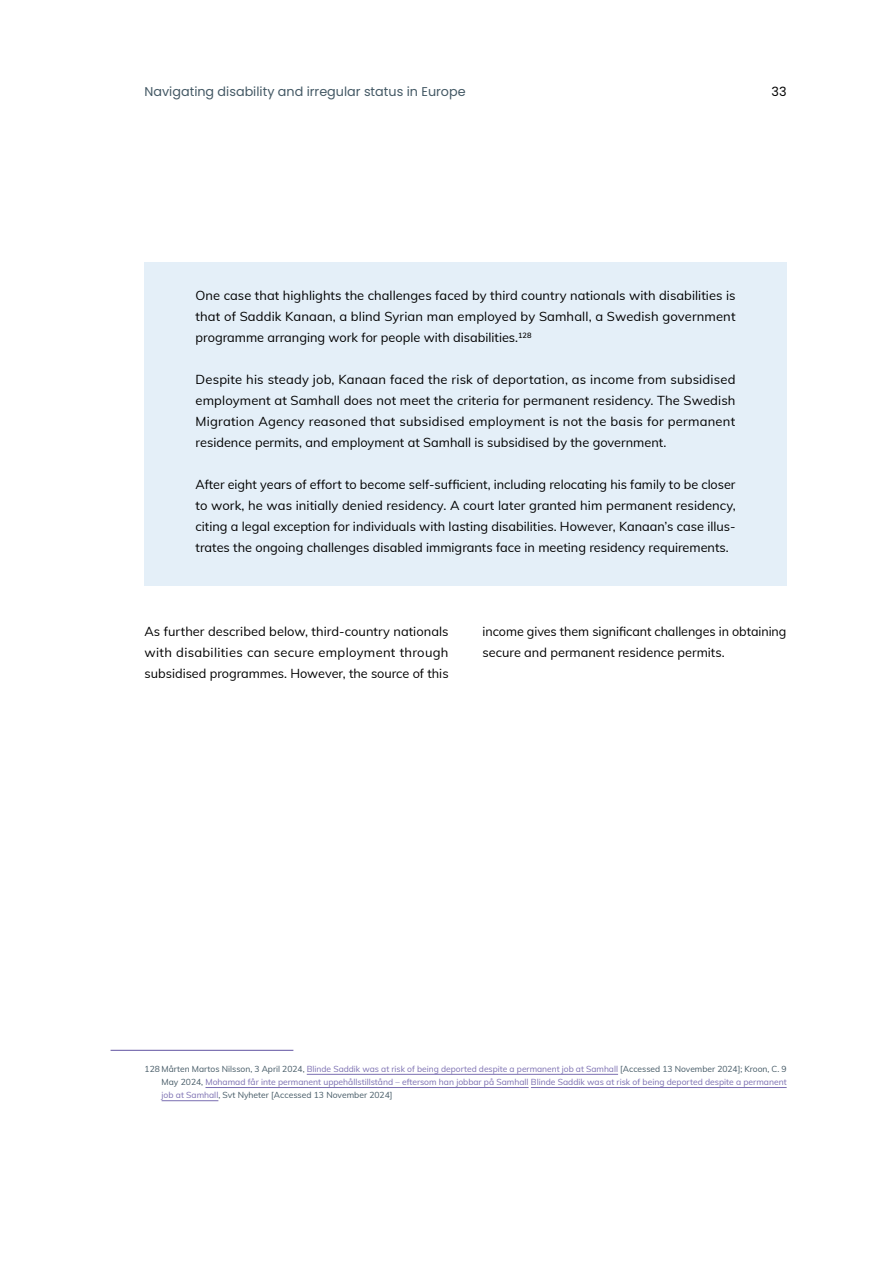
<style>
.page{position:relative;width:893px;height:1263px;background:#fff}
.page>*{position:absolute;margin:0;border:0;box-sizing:border-box;transform-origin:0 0}
.t1{font:12.75px/21px "Muli";color:#000;text-align:justify}
.t2{font:12.75px "Poppins";color:#445965}
.t3{font:12.75px "Poppins";color:#000}
.t4{font:8.55px/13.2px "Muli";color:#7b6fb1;text-align:justify}
.s1{color:#445965}
</style>
<div class="page">
<hr style="left:111px;top:1050px;width:182px;height:1px;background:#7b6fb1">
<hr style="left:307px;top:1074px;width:311px;height:1px;background:#7b6fb1">
<hr style="left:205px;top:1087px;width:324px;height:1px;background:#7b6fb1">
<hr style="left:531px;top:1087px;width:256px;height:1px;background:#7b6fb1">
<hr style="left:162px;top:1100px;width:56px;height:1px;background:#7b6fb1">
<div style="left:145px;top:262px;width:642px;height:113px;background:#e4eff8"></div>
<div style="left:145px;top:346px;width:642px;height:134px;background:#e4eff8"></div>
<div style="left:145px;top:451px;width:642px;height:134px;background:#e4eff8"></div>
<p class="t2" style="left:145px;top:84px;width:323px">Navigating disability and irregular status in Europe</p>
<p class="t3" style="left:772px;top:84px;width:17px">33</p>
<p class="t1" style="left:196px;top:285px;width:541px">One case that highlights the challenges faced by third country nationals with disabilities is that of Saddik Kanaan, a blind Syrian man employed by Samhall, a Swedish government programme arranging work for people with disabilities.<sup>128</sup></p>
<p class="t1" style="left:196px;top:369px;width:541px">Despite his steady job, Kanaan faced the risk of deportation, as income from subsidised employment at Samhall does not meet the criteria for permanent residency. The Swedish Migration Agency reasoned that subsidised employment is not the basis for permanent residence permits, and employment at Samhall is subsidised by the government.</p>
<p class="t1" style="left:196px;top:474px;width:542px">After eight years of effort to become self-sufficient, including relocating his family to be closer to work, he was initially denied residency. A court later granted him permanent residency, citing a legal exception for individuals with lasting disabilities. However, Kanaan’s case illus&shy;trates the ongoing challenges disabled immigrants face in meeting residency requirements.</p>
<p class="t1" style="left:145px;top:621px;width:306px">As further described below, third-country nationals with disabilities can secure employment through subsidised programmes. However, the source of this</p>
<p class="t1" style="left:483px;top:621px;width:305px">income gives them significant challenges in obtaining secure and permanent residence permits.</p>
<p class="t4" style="left:162px;top:1062px;width:627px;text-indent:-17px"><span class="s1">128 Mårten Martos Nilsson, 3 April 2024,</span> Blinde Saddik was at risk of being deported despite a permanent job at Samhall <span class="s1">[Accessed 13 November 2024]; Kroon, C. 9<br>May 2024,</span> Mohamad får inte permanent uppehållstillstånd – eftersom han jobbar på Samhall Blinde Saddik was at risk of being deported despite a permanent job at Samhall<span class="s1">, Svt Nyheter [Accessed 13 November 2024]</span></p>
</div>
